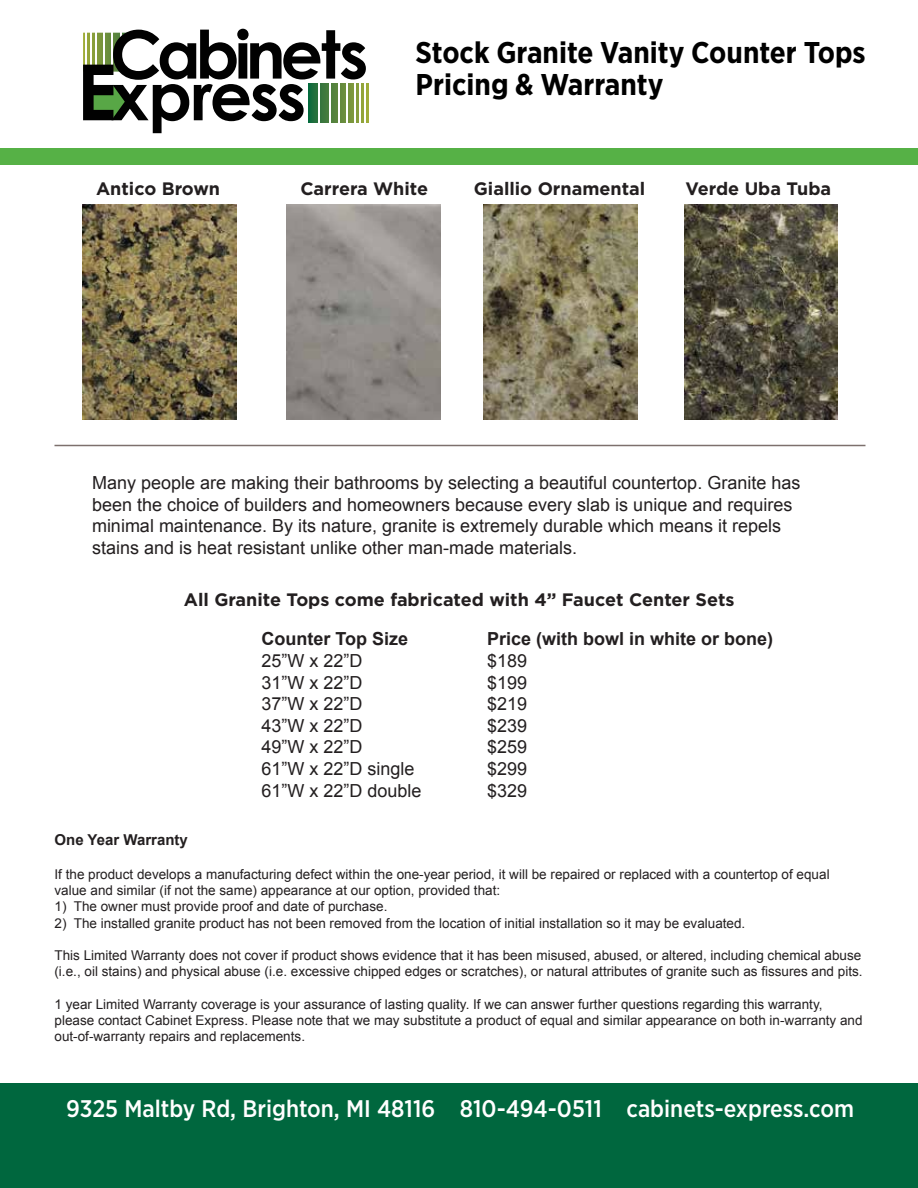
<style>
.page{position:relative;width:918px;height:1188px;background:#fff}
.page>*{position:absolute;margin:0;border:0;box-sizing:border-box;transform-origin:0 0}
.t1{font:700 30px/31.5px "Gotham Narrow";color:#000}
.t2{font:500 24px "Gotham Narrow";color:#fff}
.t3{font:18px/21.6px "Arial";color:#231f20}
.t4{font:700 18px "Gotham";color:#231f20}
.t5{font:700 18px "Arial";color:#231f20}
.t6{font:700 15px "Arial";color:#231f20}
.t7{font:13.5px/16.2px "Arial";color:#231f20}
</style>
<div class="page">
<svg style="left:83px;top:29px;width:283px;height:104px"></svg>
<svg style="left:308px;top:83px;width:60px;height:39px;background:#66914f"></svg>
<hr style="left:318px;top:82px;width:2px;height:42px;background:#fff">
<hr style="left:329px;top:82px;width:1px;height:42px;background:#fff">
<hr style="left:339px;top:82px;width:1px;height:42px;background:#fff">
<hr style="left:347px;top:82px;width:1px;height:42px;background:#fff">
<hr style="left:354px;top:82px;width:1px;height:42px;background:#fff">
<hr style="left:360px;top:82px;width:1px;height:42px;background:#fff">
<hr style="left:364px;top:82px;width:2px;height:42px;background:#fff">
<div style="left:0;top:1083px;width:918px;height:105px;background:#00673e"></div>
<div style="left:0;top:148px;width:918px;height:17px;background:#56b146"></div>
<hr style="left:54px;top:445px;width:812px;height:1px;background:#7d706d">
<img style="left:82px;top:205px;width:154px;height:215px">
<img style="left:287px;top:205px;width:154px;height:215px">
<img style="left:484px;top:205px;width:153px;height:215px">
<img style="left:684px;top:205px;width:154px;height:215px">
<h1 class="t1" style="left:416px;top:37px;width:452px">Stock Granite Vanity Counter Tops<br>Pricing &amp; Warranty</h1>
<h3 class="t4" style="left:96px;top:177px;width:126px">Antico Brown</h3>
<h3 class="t4" style="left:300px;top:177px;width:129px">Carrera White</h3>
<h3 class="t4" style="left:474px;top:177px;width:173px">Giallio Ornamental</h3>
<h3 class="t4" style="left:686px;top:177px;width:147px">Verde Uba Tuba</h3>
<p class="t3" style="left:92px;top:472px;width:710px">Many people are making their bathrooms by selecting a beautiful countertop. Granite has been the choice of builders and homeowners because every slab is unique and requires minimal maintenance. By its nature, granite is extremely durable which means it repels stains and is heat resistant unlike other man-made materials.</p>
<h3 class="t4" style="left:184px;top:587px;width:552px">All Granite Tops come fabricated with 4” Faucet Center Sets</h3>
<h3 class="t5" style="left:262px;top:627px;width:148px">Counter Top Size</h3>
<h3 class="t3" style="left:262px;top:650px;width:162px">25”W x 22”D<br>31”W x 22”D<br>37”W x 22”D<br>43”W x 22”D<br>49”W x 22”D<br>61”W x 22”D single<br>61”W x 22”D double</h3>
<h3 class="t5" style="left:487px;top:627px;width:288px">Price (with bowl in white or bone)</h3>
<h3 class="t3" style="left:487px;top:650px;width:42px;text-align:justify">$189 $199 $219 $239 $259 $299 $329</h3>
<p class="t6" style="left:55px;top:829px;width:135px">One Year Warranty</p>
<p class="t7" style="left:55px;top:866px;width:777px">If the product develops a manufacturing defect within the one-year period, it will be repaired or replaced with a countertop of equal value and similar (if not the same) appearance at our option, provided that:</p>
<p class="t7" style="left:55px;top:899px;width:334px">1) The owner must provide proof and date of purchase.</p>
<p class="t7" style="left:55px;top:915px;width:692px">2) The installed granite product has not been removed from the location of initial installation so it may be evaluated.</p>
<p class="t7" style="left:55px;top:947px;width:810px">This Limited Warranty does not cover if product shows evidence that it has been misused, abused, or altered, including chemical abuse (i.e., oil stains) and physical abuse (i.e. excessive chipped edges or scratches), or natural attributes of granite such as fissures and pits.</p>
<p class="t7" style="left:55px;top:996px;width:810px">1 year Limited Warranty coverage is your assurance of lasting quality. If we can answer further questions regarding this warranty, please contact Cabinet Express. Please note that we may substitute a product of equal and similar appearance on both in-warranty and out-of-warranty repairs and replacements.</p>
<h2 class="t2" style="left:66px;top:1093px;width:789px">9325 Maltby Rd, Brighton, MI 48116 810-494-0511 cabinets-express.com</h2>
</div>
